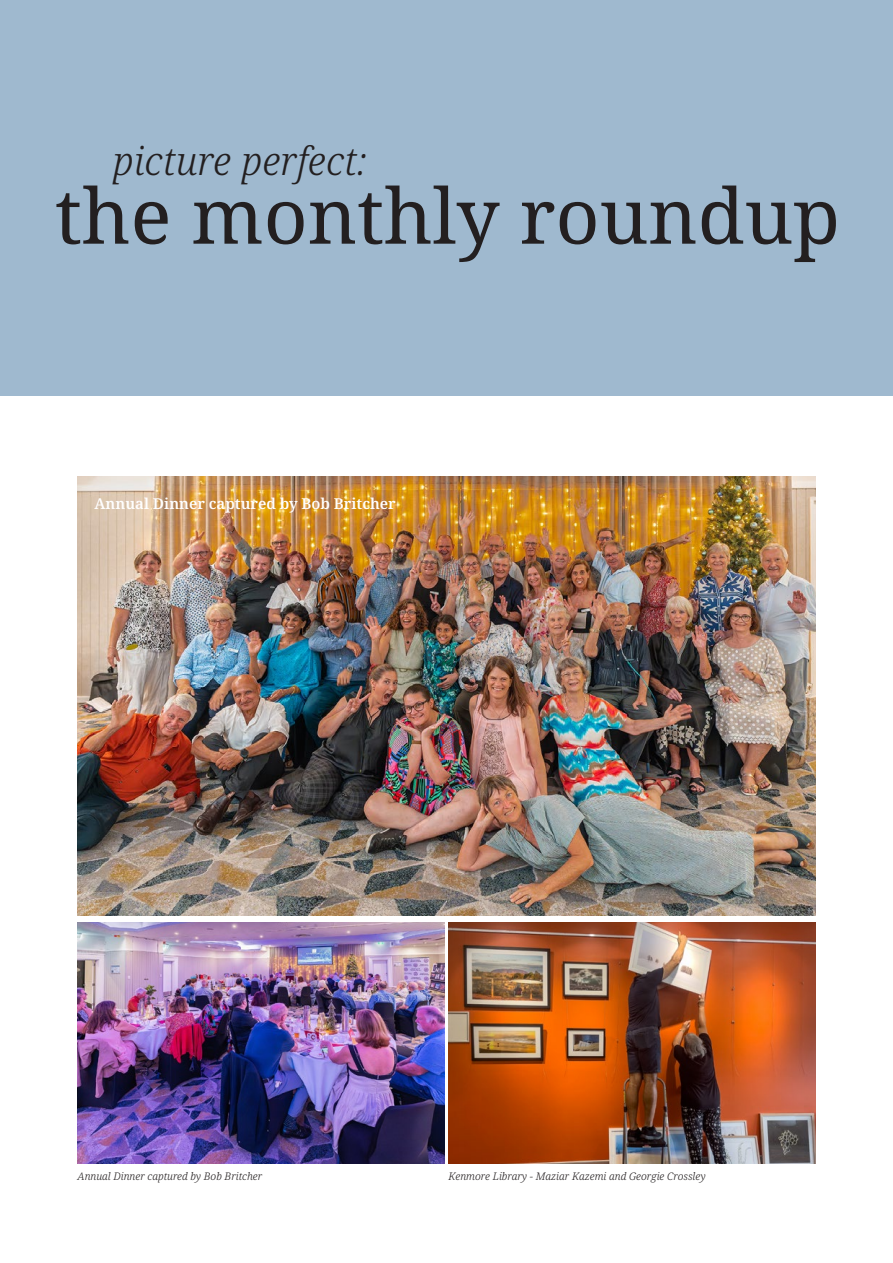
<style>
.page{position:relative;width:893px;height:1263px;background:#fff}
.page>*{position:absolute;margin:0;border:0;box-sizing:border-box;transform-origin:0 0}
.Large_Title{font:76.5px "Noto Serif";color:#231f20}
.Small_Title{font:italic 300 39px "Noto Serif";color:#231f20}
.Paragraph_Style_1{font:600 15px "Noto Serif";color:#fff}
.t1{font:italic 300 10.5px "Noto Serif";color:#231f20}
</style>
<div class="page">
<div style="left:0;top:0;width:893px;height:395px;background:#9fb9cf"></div>
<img style="left:78px;top:923px;width:366px;height:240px">
<img style="left:449px;top:923px;width:366px;height:240px">
<img style="left:78px;top:476px;width:737px;height:440px">
<p class="Small_Title" style="left:113px;top:134px;width:256px">picture perfect:</p>
<p class="Large_Title" style="left:55px;top:163px;width:787px">the monthly roundup</p>
<p class="Paragraph_Style_1" style="left:95px;top:493px;width:303px">Annual Dinner captured by Bob Britcher</p>
<p class="t1" style="left:78px;top:1169px;width:186px">Annual Dinner captured by Bob Britcher</p>
<p class="t1" style="left:449px;top:1169px;width:259px">Kenmore Library - Maziar Kazemi and Georgie Crossley</p>
</div>
